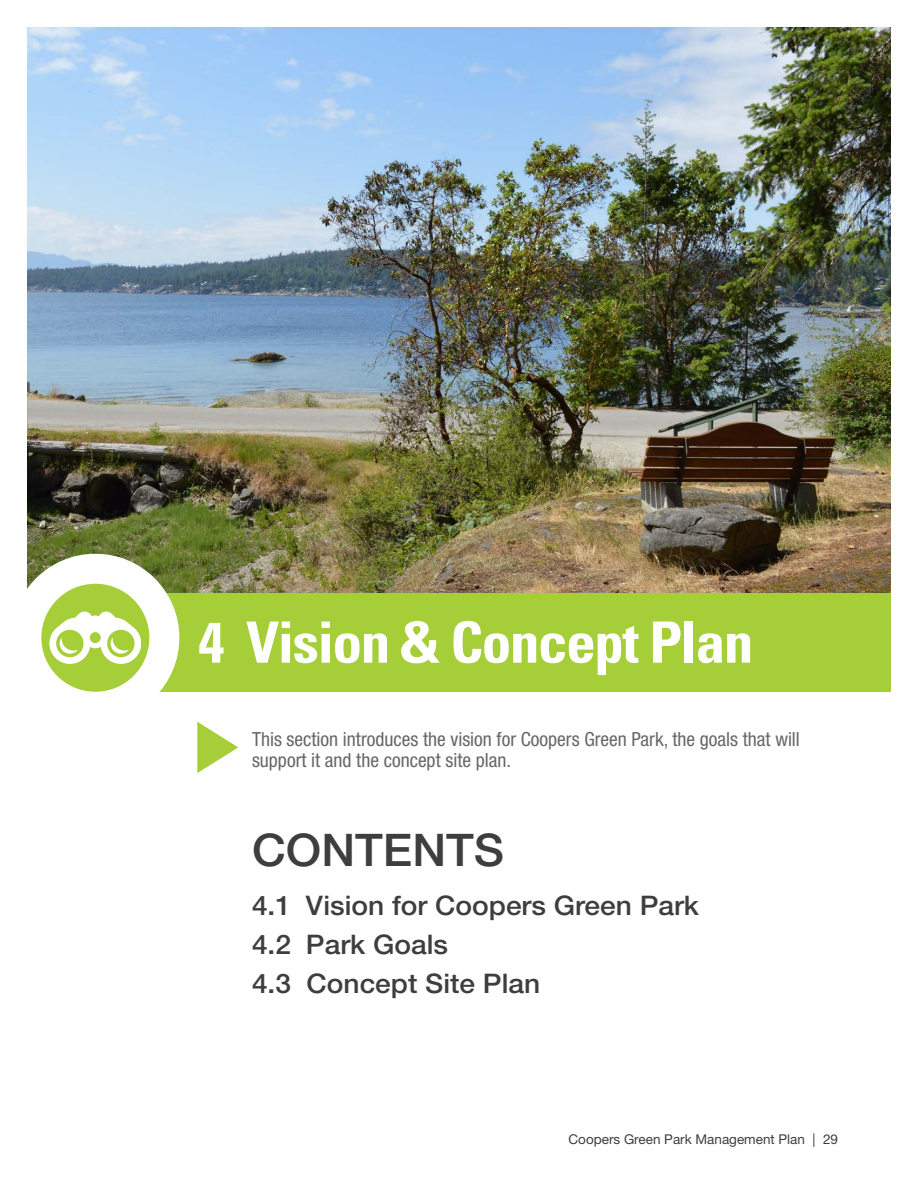
<style>
.page{position:relative;width:918px;height:1188px;background:#fff}
.page>*{position:absolute;margin:0;border:0;box-sizing:border-box;transform-origin:0 0}
.t1{font:700 condensed 57px "Univers LT Std";letter-spacing:-.025em;color:#fff;scale:1.04 1}
.Section_Title_-_No_T{font:500 45px "Helvetica Neue LT Std";color:#3e3e3f;scale:1.04 1}
.Section_TOC{font:500 27px "Helvetica Neue LT Std";color:#3e3e3f;scale:1.04 1}
.Subheading_4{font:condensed 19.5px/21px "Helvetica Neue LT Std";color:#67676a}
.t2{font:13.5px "Helvetica Neue LT Std";color:#3e3e3f}
</style>
<div class="page">
<img style="left:27px;top:27px;width:864px;height:566px">
<div style="left:144px;top:593px;width:747px;height:98px;background:#a6ce39"></div>
<div style="left:26px;top:569px;width:138px;height:138px;background:#fff;border-radius:50%"></div>
<div style="left:11px;top:554px;width:168px;height:168px;border:30px solid #fff;border-radius:50%"></div>
<div style="left:41px;top:584px;width:108px;height:108px;background:#a6ce39;border-radius:50%"></div>
<svg style="left:49px;top:611px;width:92px;height:53px"></svg>
<svg style="left:197px;top:722px;width:41px;height:51px"></svg>
<p class="t1" style="left:198px;top:607px;width:536px">4 Vision &amp; Concept Plan</p>
<p class="Subheading_4" style="left:252px;top:729px;width:549px">This section introduces the vision for Coopers Green Park, the goals that will support it and the concept site plan.</p>
<p class="Section_Title_-_No_T" style="left:252px;top:823px;width:244px">CONTENTS</p>
<p class="Section_TOC" style="left:252px;top:889px;width:431px">4.1 Vision for Coopers Green Park</p>
<p class="Section_TOC" style="left:252px;top:928px;width:190px">4.2 Park Goals</p>
<p class="Section_TOC" style="left:252px;top:968px;width:279px">4.3 Concept Site Plan</p>
<p class="t2" style="left:569px;top:1131px;width:271px">Coopers Green Park Management Plan | 29</p>
</div>
